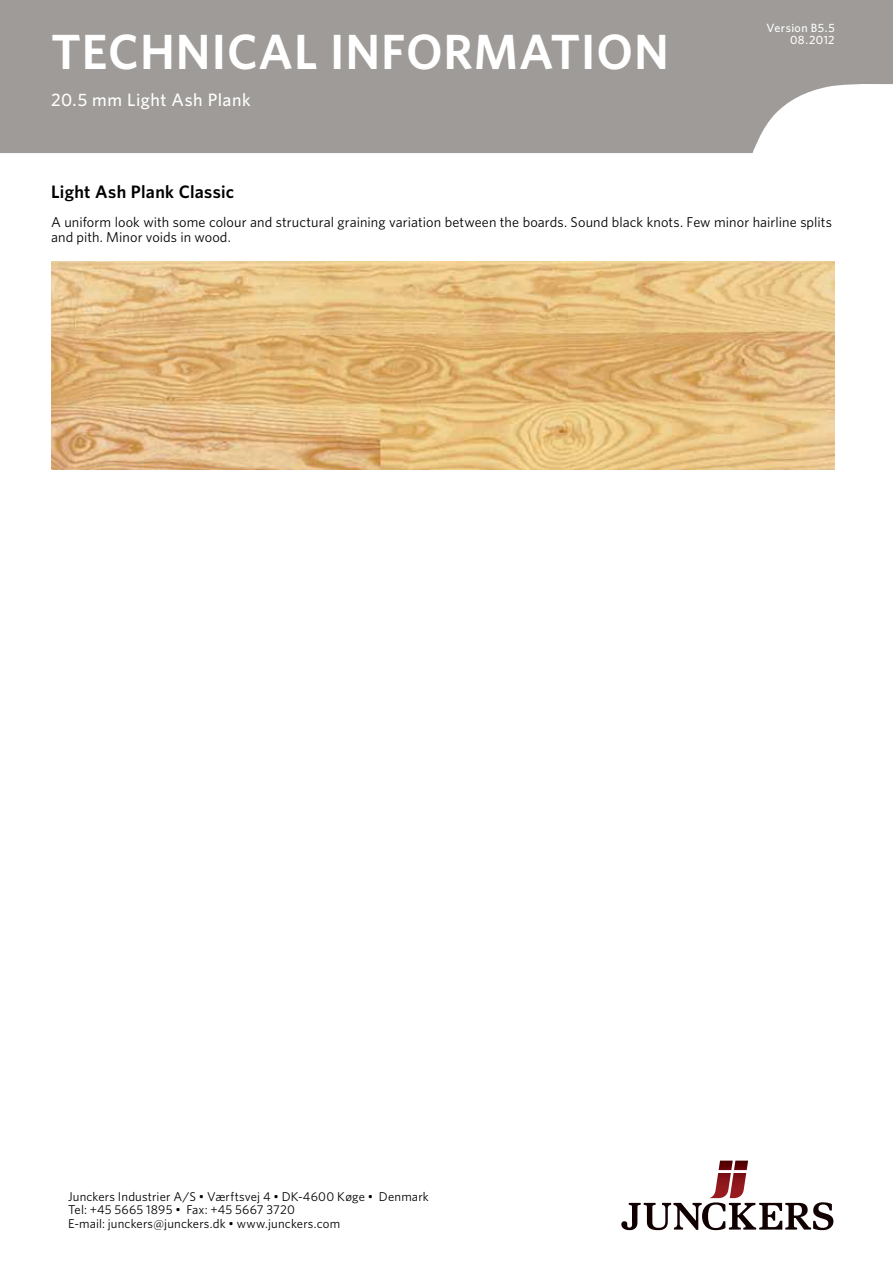
<style>
.page{position:relative;width:893px;height:1263px;background:#fff}
.page>*{position:absolute;margin:0;border:0;box-sizing:border-box;transform-origin:0 0}
.t1{font:600 49.5px "Whitney";letter-spacing:.02em;color:#fff}
.t2{font:600 18px "Whitney";letter-spacing:.015em;color:#000}
.t3{font:500 18px "Whitney";letter-spacing:.025em;color:#fff}
.t4{font:14.25px/15px "Whitney";letter-spacing:.005em;color:#000}
.t5{font:12.75px/13.5px "Whitney";letter-spacing:.01em;color:#000}
.t6{font:500 12px/12px "Whitney";letter-spacing:.035em;color:#fff;text-align:right}
</style>
<div class="page">
<svg style="left:621px;top:1160px;width:212px;height:70px"></svg>
<div style="left:0;top:0;width:893px;height:153px;background:#9e9b98"></div>
<img style="left:51px;top:262px;width:783px;height:208px">
<h1 class="t1" style="left:51px;top:22px;width:187px">TECHNICAL</h1>
<h1 class="t1" style="left:330px;top:22px;width:340px">I NFORMATION</h1>
<p class="t3" style="left:51px;top:89px;width:201px">20.5 mm Light Ash Plank</p>
<p class="t6" style="left:766px;top:21px;width:70px">Version B5.5<br>08.2012</p>
<p class="t2" style="left:51px;top:181px;width:185px">LIGHT ASH PLANK CLASSIC</p>
<p class="t4" style="left:51px;top:215px;width:783px">A uniform look with some colour and structural graining variation between the boards. Sound black knots. Few minor hairline splits and pith. Minor voids in wood.</p>
<p class="t5" style="left:68px;top:1189px;width:362px">Junckers Industrier A/S • Værftsvej 4 • DK-4600 Køge • Denmark<br>Tel: +45 5665 1895 • Fax: +45 5667 3720<br>E-mail: junckers@junckers.dk • www.junckers.com</p>
</div>
